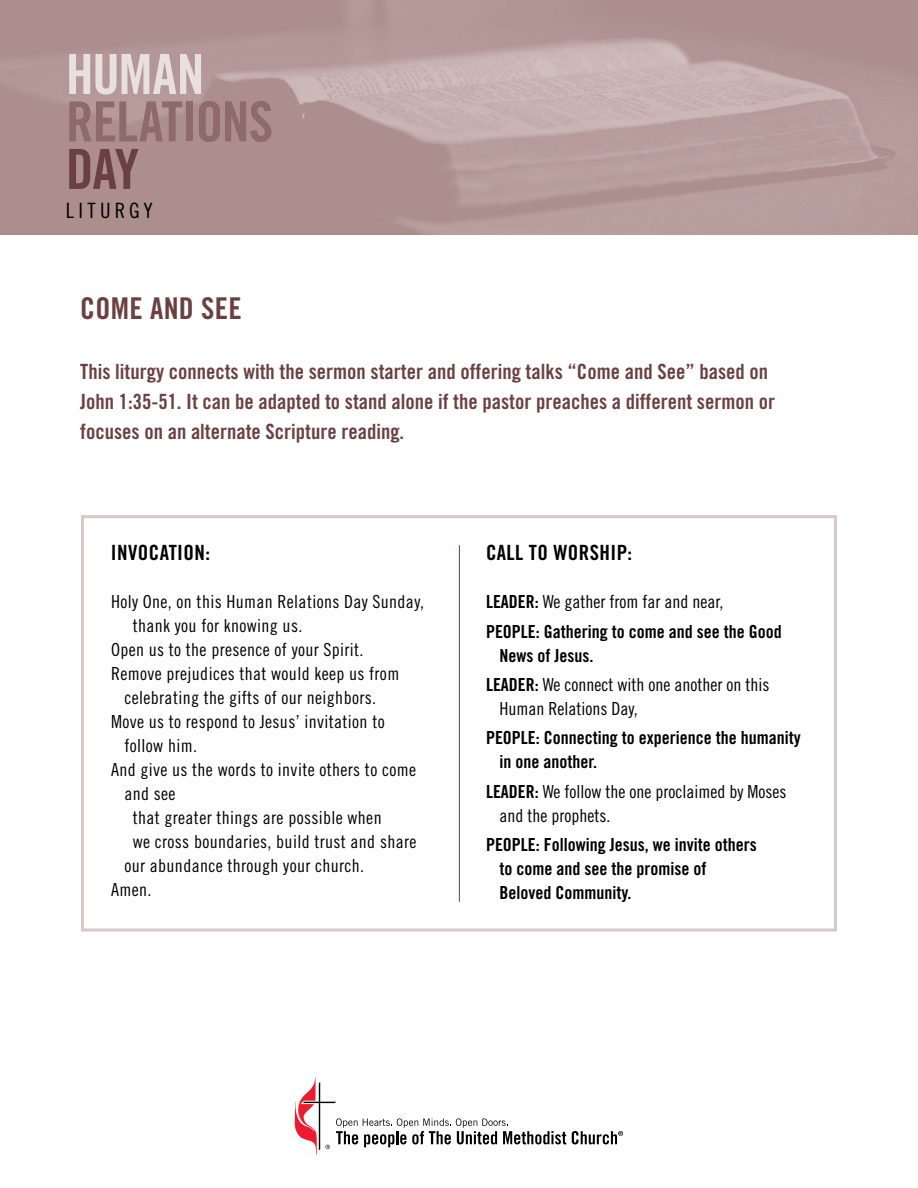
<style>
.page{position:relative;width:918px;height:1188px;background:#fff}
.page>*{position:absolute;margin:0;border:0;box-sizing:border-box;transform-origin:0 0}
.t1{font:55.35px "Trade Gothic LT Std Bd Cn 20";letter-spacing:-.015em;color:#8f6a6b}
.t2{font:55.35px "Trade Gothic LT Std Bd Cn 20";letter-spacing:-.015em;color:#e8e0de}
.t3{font:55.35px "Trade Gothic LT Std Bd Cn 20";color:#6b4042}
.t4{font:30px "Trade Gothic LT Std Bd Cn 20";letter-spacing:.01em;color:#6b4042}
.t5{font:21.15px "Trade Gothic LT Std Cn 18";letter-spacing:.2em;color:#000}
.t6{font:21px/30px "Trade Gothic LT Std Bd Cn 20";color:#6b4042}
.t7{font:21px "Trade Gothic LT Std Bd Cn 20";letter-spacing:.02em;color:#000}
.t8{font:18px "Trade Gothic LT Std Cn 18";letter-spacing:.02em;color:#000}
.t9{font:18px/24px "Trade Gothic LT Std Bd Cn 20";color:#000}
.t10{font:18px/24px "Trade Gothic LT Std Cn 18";color:#000}
.s1{font-family:"Trade Gothic LT Std Bd Cn 20"}
</style>
<div class="page">
<div style="left:81px;top:515px;width:756px;height:417px;border:3px solid #d7c9c8"></div>
<hr style="left:459px;top:545px;width:1px;height:357px;background:#6b4042">
<svg style="left:572px;top:1131px;width:51px;height:13px"></svg>
<svg style="left:295px;top:1077px;width:271px;height:78px"></svg>
<h1 class="t2" style="left:66px;top:41px;width:140px">HUMAN</h1>
<h1 class="t1" style="left:66px;top:88px;width:209px">RELATIONS</h1>
<h1 class="t3" style="left:66px;top:136px;width:75px">DAY</h1>
<p class="t5" style="left:66px;top:198px;width:89px">LITURGY</p>
<h2 class="t4" style="left:80px;top:290px;width:163px">COME AND SEE</h2>
<p class="t6" style="left:80px;top:356px;width:696px">This liturgy connects with the sermon starter and offering talks “Come and See” based on<br>John 1:35-51. It can be adapted to stand alone if the pastor preaches a different sermon or focuses on an alternate Scripture reading.</p>
<p class="t7" style="left:111px;top:540px;width:101px">INVOCATION:</p>
<p class="t8" style="left:111px;top:591px;width:315px">Holy One, on this Human Relations Day Sunday,</p>
<p class="t8" style="left:133px;top:615px;width:171px">thank you for knowing us.</p>
<p class="t8" style="left:111px;top:639px;width:254px">Open us to the presence of your Spirit.</p>
<p class="t8" style="left:111px;top:663px;width:290px">Remove prejudices that would keep us from</p>
<p class="t8" style="left:124px;top:687px;width:253px">celebrating the gifts of our neighbors.</p>
<p class="t8" style="left:111px;top:711px;width:275px">Move us to respond to Jesus’ invitation to</p>
<p class="t8" style="left:124px;top:735px;width:74px">follow him.</p>
<p class="t8" style="left:111px;top:759px;width:307px">And give us the words to invite others to come</p>
<p class="t8" style="left:124px;top:783px;width:53px">and see</p>
<p class="t8" style="left:133px;top:807px;width:250px">that greater things are possible when</p>
<p class="t8" style="left:133px;top:831px;width:285px">we cross boundaries, build trust and share</p>
<p class="t8" style="left:124px;top:855px;width:241px">our abundance through your church.</p>
<p class="t8" style="left:111px;top:879px;width:42px">Amen.</p>
<p class="t7" style="left:486px;top:540px;width:148px">CALL TO WORSHIP:</p>
<p class="t10" style="left:486px;top:590px;width:239px"><span class="s1">LEADER:</span> We gather from far and near,</p>
<p class="t9" style="left:500px;top:619px;width:284px;text-indent:-14px">PEOPLE: Gathering to come and see the Good<br>News of Jesus.</p>
<p class="t10" style="left:500px;top:672px;width:272px;text-indent:-14px"><span class="s1">LEADER:</span> We connect with one another on this<br>Human Relations Day,</p>
<p class="t9" style="left:500px;top:726px;width:303px;text-indent:-14px">PEOPLE: Connecting to experience the humanity in one another.</p>
<p class="t10" style="left:500px;top:779px;width:289px;text-indent:-14px"><span class="s1">LEADER:</span> We follow the one proclaimed by Moses and the prophets.</p>
<p class="t9" style="left:500px;top:833px;width:259px;text-indent:-14px">PEOPLE: Following Jesus, we invite others to come and see the promise of<br>Beloved Community.</p>
</div>
